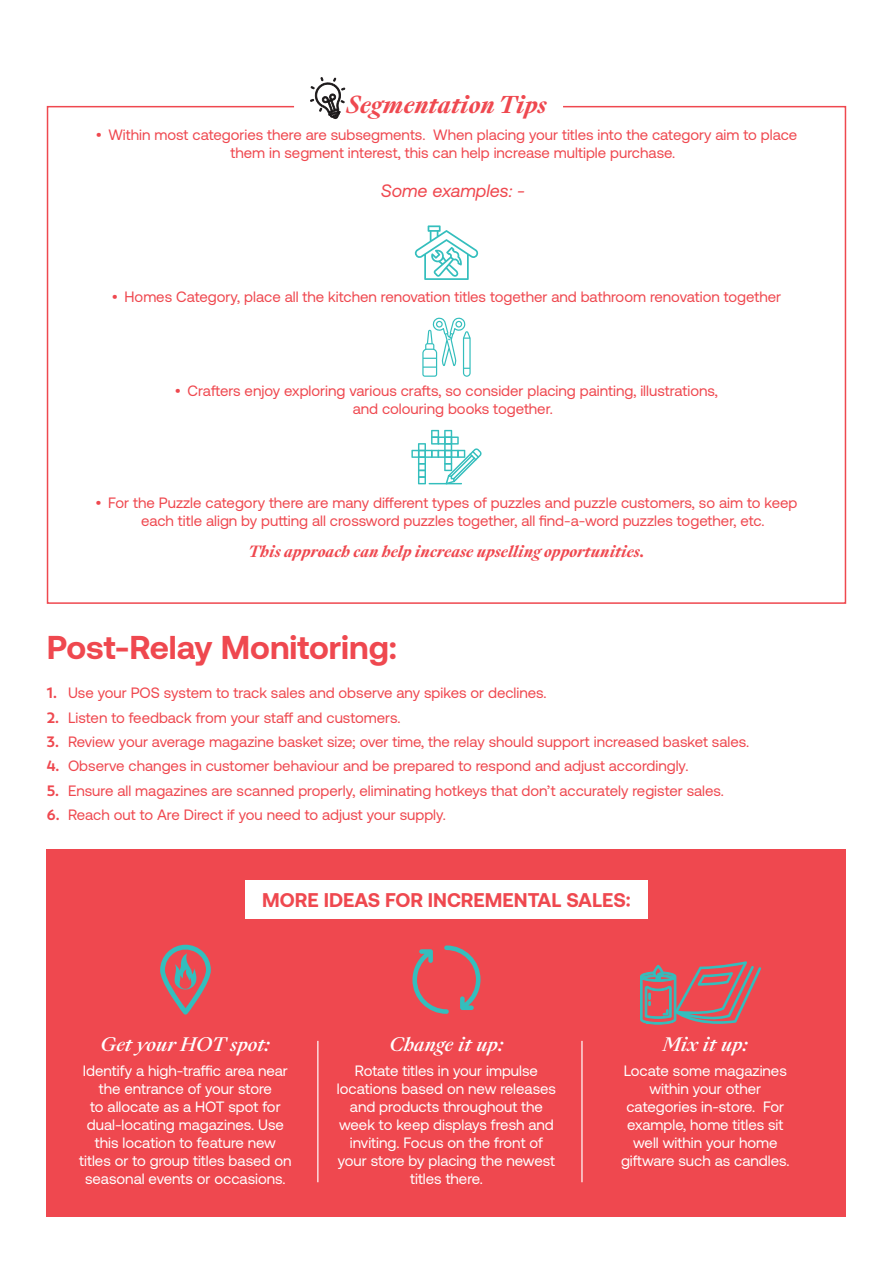
<style>
.page{position:relative;width:893px;height:1263px;background:#fff}
.page>*{position:absolute;margin:0;border:0;box-sizing:border-box;transform-origin:0 0}
.t1{font:700 33px "Aeonik";color:#ef484f}
.t2{font:italic 700 22.5px "Sang Bleu Kingdom";color:#ef484f}
.t3{font:700 19.8px "Aeonik";color:#ef484f}
.t4{font:italic 500 18px "Sang Bleu Kingdom";color:#fff}
.t5{font:italic 18px "Aeonik";color:#ef484f}
.t6{font:15px/18px "Aeonik";color:#ef484f}
.t7{font:15px/18px "Aeonik";color:#fff;text-align:center}
.t8{font:italic 700 15px "Sang Bleu Kingdom";color:#ef484f}
.s1{font-family:"Trenda";font-weight:700}
</style>
<div class="page">
<div style="left:47px;top:849px;width:799px;height:367px;background:#ef484f"></div>
<div style="left:245px;top:880px;width:403px;height:38px;background:#fff"></div>
<hr style="left:317px;top:1041px;width:1px;height:141px;background:#fff">
<hr style="left:581px;top:1041px;width:2px;height:141px;background:#fff">
<svg style="left:412px;top:945px;width:68px;height:69px"></svg>
<svg style="left:160px;top:945px;width:51px;height:69px"></svg>
<svg style="left:640px;top:961px;width:121px;height:64px"></svg>
<svg style="left:46px;top:105px;width:801px;height:499px"></svg>
<svg style="left:310px;top:77px;width:35px;height:42px"></svg>
<svg style="left:415px;top:225px;width:64px;height:55px"></svg>
<svg style="left:422px;top:317px;width:49px;height:60px"></svg>
<svg style="left:411px;top:430px;width:71px;height:54px"></svg>
<h2 class="t2" style="left:346px;top:89px;width:202px">Segmentation Tips</h2>
<p class="t6" style="left:231px;top:126px;width:568px;text-indent:-135px">• Within most categories there are subsegments. When placing your titles into the category aim to place them in segment interest, this can help increase multiple purchase.</p>
<p class="t5" style="left:381px;top:181px;width:146px">Some examples: -</p>
<p class="t6" style="left:112px;top:288px;width:671px">• Homes Category, place all the kitchen renovation titles together and bathroom renovation together</p>
<p class="t6" style="left:353px;top:382px;width:367px;text-indent:-178px">• Crafters enjoy exploring various crafts, so consider placing painting, illustrations, and colouring books together.</p>
<p class="t6" style="left:141px;top:494px;width:658px;text-indent:-46px">• For the Puzzle category there are many different types of puzzles and puzzle customers, so aim to keep each title align by putting all crossword puzzles together, all find-a-word puzzles together, etc.</p>
<p class="t8" style="left:249px;top:541px;width:397px">This approach can help increase upselling opportunities.</p>
<h1 class="t1" style="left:47px;top:629px;width:352px">Post-Relay Monitoring:</h1>
<p class="t6" style="left:47px;top:684px;width:501px"><span class="s1">1.</span> Use your POS system to track sales and observe any spikes or declines.</p>
<p class="t6" style="left:47px;top:708px;width:355px"><span class="s1">2.</span> Listen to feedback from your staff and customers.</p>
<p class="t6" style="left:47px;top:733px;width:704px"><span class="s1">3.</span> Review your average magazine basket size; over time, the relay should support increased basket sales.</p>
<p class="t6" style="left:47px;top:757px;width:643px"><span class="s1">4.</span> Observe changes in customer behaviour and be prepared to respond and adjust accordingly.</p>
<p class="t6" style="left:47px;top:781px;width:679px"><span class="s1">5.</span> Ensure all magazines are scanned properly, eliminating hotkeys that don’t accurately register sales.</p>
<p class="t6" style="left:47px;top:806px;width:401px"><span class="s1">6.</span> Reach out to Are Direct if you need to adjust your supply.</p>
<h3 class="t3" style="left:262px;top:889px;width:370px">MORE IDEAS FOR INCREMENTAL SALES:</h3>
<p class="t4" style="left:101px;top:1032px;width:171px">Get your HOT spot:</p>
<p class="t7" style="left:79px;top:1061px;width:214px">Identify a high-traffic area near the entrance of your store<br>to allocate as a HOT spot for dual-locating magazines. Use this location to feature new titles or to group titles based on seasonal events or occasions.</p>
<p class="t4" style="left:389px;top:1032px;width:116px">Change it up:</p>
<p class="t7" style="left:337px;top:1061px;width:221px">Rotate titles in your impulse locations based on new releases and products throughout the week to keep displays fresh and inviting. Focus on the front of your store by placing the newest titles there.</p>
<p class="t4" style="left:662px;top:1032px;width:87px">Mix it up:</p>
<p class="t7" style="left:621px;top:1061px;width:170px">Locate some magazines within your other categories in-store. For example, home titles sit well within your home giftware such as candles.</p>
</div>
